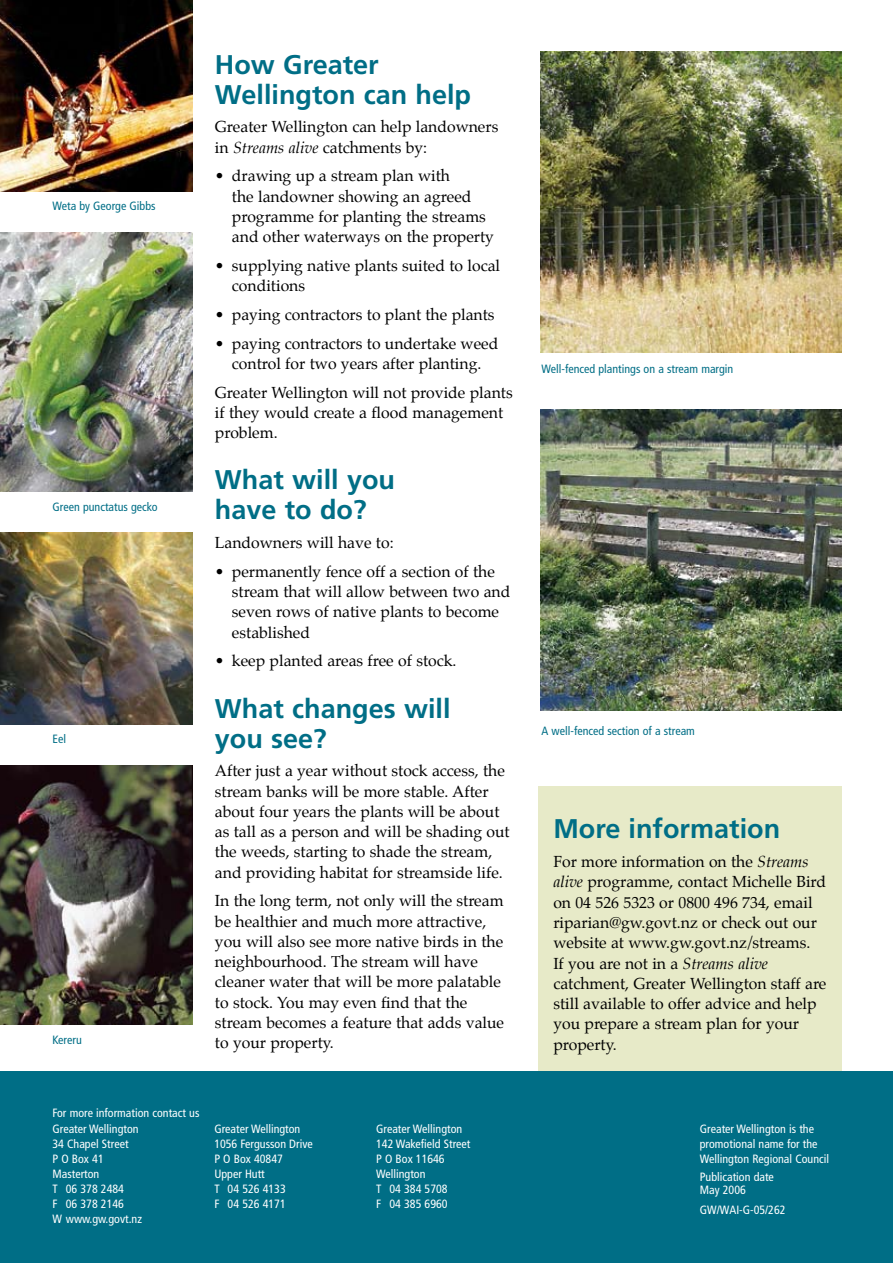
<style>
.page{position:relative;width:893px;height:1263px;background:#fff}
.page>*{position:absolute;margin:0;border:0;box-sizing:border-box;transform-origin:0 0}
.t1{font:700 27px/30px "Frutiger";color:#006e86}
.t2{font:15.75px/20.2px "Palatino";color:#000}
.t3{font:condensed 12px/15px "Frutiger";color:#fff}
.t4{font:condensed 12px "Frutiger";color:#006e86}
.s1{font-style:italic}
</style>
<div class="page">
<div style="left:538px;top:787px;width:304px;height:293px;background:#e7eac8"></div>
<div style="left:0;top:1071px;width:893px;height:192px;background:#006e86"></div>
<img style="left:540px;top:51px;width:302px;height:301px">
<img style="left:540px;top:410px;width:302px;height:300px">
<img style="left:0;top:765px;width:192px;height:260px">
<img style="left:0;top:232px;width:192px;height:260px">
<img style="left:0;top:0;width:192px;height:191px">
<img style="left:0;top:533px;width:192px;height:191px">
<p class="t4" style="left:53px;top:199px;width:105px">Weta by George Gibbs</p>
<p class="t4" style="left:53px;top:500px;width:106px">Green punctatus gecko</p>
<p class="t4" style="left:53px;top:732px;width:15px">Eel</p>
<p class="t4" style="left:53px;top:1033px;width:31px">Kereru</p>
<h1 class="t1" style="left:215px;top:49px;width:258px">How Greater<br>Wellington can help</h1>
<p class="t2" style="left:215px;top:118px;width:285px">Greater Wellington can help landowners in <span class="s1">Streams alive</span> catchments by:</p>
<p class="t2" style="left:232px;top:167px;width:264px;text-indent:-17px">• drawing up a stream plan with<br>the landowner showing an agreed programme for planting the streams and other waterways on the property</p>
<p class="t2" style="left:232px;top:257px;width:270px;text-indent:-17px">• supplying native plants suited to local conditions</p>
<p class="t2" style="left:215px;top:306px;width:281px">• paying contractors to plant the plants</p>
<p class="t2" style="left:215px;top:334px;width:285px;text-align:center">• paying contractors to undertake weed control for two years after planting.</p>
<p class="t2" style="left:215px;top:383px;width:299px">Greater Wellington will not provide plants if they would create a flood management problem.</p>
<h1 class="t1" style="left:215px;top:465px;width:182px">What will you have to do?</h1>
<p class="t2" style="left:215px;top:534px;width:180px">Landowners will have to:</p>
<p class="t2" style="left:232px;top:563px;width:280px;text-indent:-17px">• permanently fence off a section of the stream that will allow between two and seven rows of native plants to become established</p>
<p class="t2" style="left:215px;top:652px;width:243px">• keep planted areas free of stock.</p>
<h1 class="t1" style="left:215px;top:693px;width:237px">What changes will you see?</h1>
<p class="t2" style="left:215px;top:762px;width:296px">After just a year without stock access, the stream banks will be more stable. After about four years the plants will be about as tall as a person and will be shading out the weeds, starting to shade the stream, and providing habitat for streamside life.</p>
<p class="t2" style="left:215px;top:892px;width:291px">In the long term, not only will the stream be healthier and much more attractive, you will also see more native birds in the neighbourhood. The stream will have cleaner water that will be more palatable to stock. You may even find that the stream becomes a feature that adds value to your property.</p>
<p class="t3" style="left:53px;top:1105px;width:148px">For more information contact us</p>
<p class="t4" style="left:542px;top:362px;width:193px">Well-fenced plantings on a stream margin</p>
<p class="t4" style="left:542px;top:724px;width:155px">A well-fenced section of a stream</p>
<h1 class="t1" style="left:553px;top:814px;width:228px">More information</h1>
<p class="t2" style="left:553px;top:853px;width:275px">For more information on the <span class="s1">Streams alive</span> programme, contact Michelle Bird on 04 526 5323 or 0800 496 734, email riparian@gw.govt.nz or check out our website at www.gw.govt.nz/streams.<br>If you are not in a <span class="s1">Streams alive </span>catchment, Greater Wellington staff are still available to offer advice and help you prepare a stream plan for your property.</p>
<p class="t3" style="left:53px;top:1121px;width:91px">Greater Wellington<br>34 Chapel Street<br>P O Box 41<br>Masterton<br>T 06 378 2484<br>F 06 378 2146<br>W www.gw.govt.nz</p>
<p class="t3" style="left:214px;top:1121px;width:100px">Greater Wellington<br>1056 Fergusson Drive<br>P O Box 40847<br>Upper Hutt<br>T 04 526 4133<br>F 04 526 4171</p>
<p class="t3" style="left:376px;top:1121px;width:96px">Greater Wellington<br>142 Wakefield Street<br>P O Box 11646<br>Wellington<br>T 04 384 5708<br>F 04 385 6960</p>
<p class="t3" style="left:700px;top:1121px;width:131px">Greater Wellington is the promotional name for the<br>Wellington Regional Council</p>
<p class="t3" style="left:700px;top:1170px;width:76px;line-height:13.5px">Publication date<br>May 2006</p>
<p class="t3" style="left:700px;top:1202px;width:87px">GW/WAI-G-05/-262</p>
</div>
